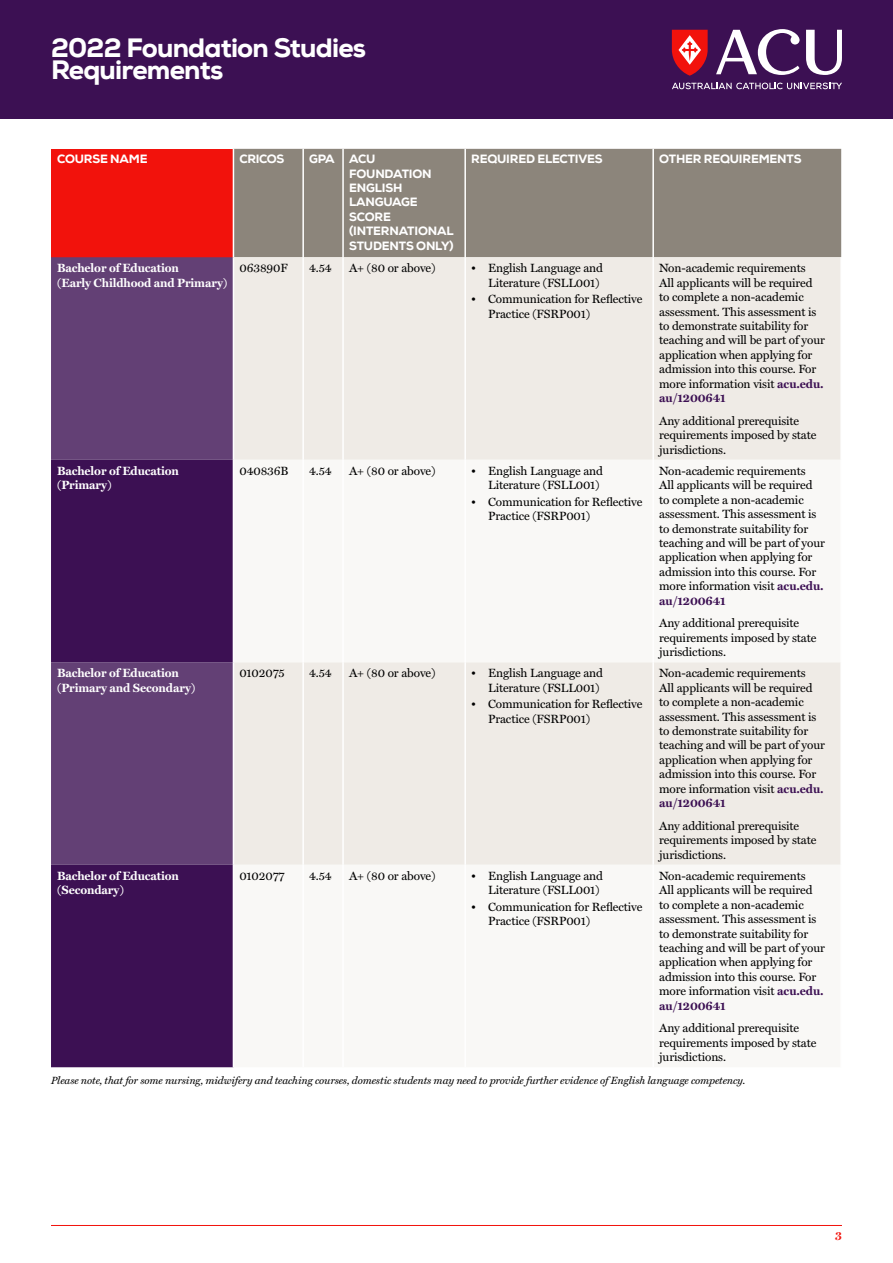
<style>
.page{position:relative;width:893px;height:1263px;background:#fff}
.page>*{position:absolute;margin:0;border:0;box-sizing:border-box;transform-origin:0 0}
.t1{font:800 26.55px/22.6px "Nexa";letter-spacing:-.03em;color:#fff}
.t2{font:12px/14.4px "Miller Text";letter-spacing:-.01em;color:#000}
.t3{font:700 12px/14.4px "Miller Text";letter-spacing:-.01em;color:#fff}
.t4{font:800 12px/14.4px "Nexa";letter-spacing:-.015em;color:#fff}
.t5{font:700 11.25px "Miller Text";color:#f2120c}
.t6{font:italic 10.5px "Miller Text";letter-spacing:-.01em;color:#000}
.s1{font-weight:700;color:#3c1053}
</style>
<div class="page">
<div style="left:0;top:0;width:893px;height:118px;background:#3c1053"></div>
<hr style="left:51px;top:1225px;width:791px;height:1px;background:#f2120c">
<svg style="left:672px;top:30px;width:36px;height:46px"></svg>
<svg style="left:672px;top:83px;width:170px;height:6px"></svg>
<svg style="left:806px;top:30px;width:36px;height:45px"></svg>
<svg style="left:716px;top:29px;width:83px;height:46px"></svg>
<div style="left:51px;top:149px;width:182px;height:108px;background:#f2120c"></div>
<div style="left:234px;top:149px;width:607px;height:108px;background:#8c857b"></div>
<div style="left:51px;top:257px;width:182px;height:203px;background:#634075"></div>
<div style="left:234px;top:257px;width:606px;height:203px;background:#efebe6"></div>
<svg style="left:51px;top:460px;width:182px;height:607px;fill:#3c1053"></svg>
<div style="left:234px;top:662px;width:606px;height:203px;background:#efebe6"></div>
<hr style="left:302px;top:257px;width:2px;height:203px;background:#fff">
<hr style="left:342px;top:257px;width:2px;height:203px;background:#fff">
<hr style="left:464px;top:257px;width:2px;height:203px;background:#fff">
<hr style="left:652px;top:257px;width:2px;height:203px;background:#fff">
<hr style="left:302px;top:662px;width:2px;height:203px;background:#fff">
<hr style="left:342px;top:662px;width:2px;height:203px;background:#fff">
<hr style="left:464px;top:662px;width:2px;height:203px;background:#fff">
<hr style="left:652px;top:662px;width:2px;height:203px;background:#fff">
<hr style="left:302px;top:149px;width:2px;height:108px;background:#fff">
<hr style="left:342px;top:149px;width:2px;height:108px;background:#fff">
<hr style="left:464px;top:149px;width:2px;height:108px;background:#fff">
<hr style="left:652px;top:149px;width:2px;height:108px;background:#fff">
<h1 class="t1" style="left:51px;top:36px;width:317px">2022 Foundation Studies<br>Requirements</h1>
<p class="t4" style="left:57px;top:152px;width:92px">COURSE NAME</p>
<p class="t4" style="left:239px;top:152px;width:46px">CRICOS</p>
<p class="t4" style="left:349px;top:152px;width:106px;text-indent:-40px">GPA ACU<br>FOUNDATION<br>ENGLISH<br>LANGUAGE<br>SCORE (INTERNATIONAL<br>STUDENTS ONLY)</p>
<p class="t4" style="left:471px;top:152px;width:133px">REQUIRED ELECTIVES</p>
<p class="t4" style="left:659px;top:152px;width:144px">OTHER REQUIREMENTS</p>
<p class="t3" style="left:57px;top:261px;width:172px">Bachelor of Education<br>(Early Childhood and Primary)</p>
<p class="t2" style="left:239px;top:260px;width:50px">063890F</p>
<p class="t2" style="left:309px;top:260px;width:24px">4.54</p>
<p class="t2" style="left:349px;top:260px;width:88px">A+ (80 or above)</p>
<p class="t2" style="left:488px;top:260px;width:116px;text-indent:-17px">• English Language and<br>Literature (FSLL001)</p>
<p class="t2" style="left:488px;top:291px;width:156px;text-indent:-17px">• Communication for Reflective<br>Practice (FSRP001)</p>
<p class="t2" style="left:659px;top:260px;width:167px">Non-academic requirements<br>All applicants will be required to complete a non-academic assessment. This assessment is to demonstrate suitability for teaching and will be part of your application when applying for admission into this course. For more information visit <span class="s1">acu.edu. au/1200641</span></p>
<p class="t2" style="left:659px;top:413px;width:159px">Any additional prerequisite requirements imposed by state jurisdictions.</p>
<p class="t3" style="left:57px;top:463px;width:123px">Bachelor of Education (Primary)</p>
<p class="t2" style="left:239px;top:463px;width:51px">040836B</p>
<p class="t2" style="left:309px;top:463px;width:24px">4.54</p>
<p class="t2" style="left:349px;top:463px;width:88px">A+ (80 or above)</p>
<p class="t2" style="left:488px;top:463px;width:116px;text-indent:-17px">• English Language and<br>Literature (FSLL001)</p>
<p class="t2" style="left:488px;top:494px;width:156px;text-indent:-17px">• Communication for Reflective<br>Practice (FSRP001)</p>
<p class="t3" style="left:57px;top:665px;width:140px">Bachelor of Education (Primary and Secondary)</p>
<p class="t2" style="left:239px;top:665px;width:47px">0102075</p>
<p class="t2" style="left:309px;top:665px;width:24px">4.54</p>
<p class="t2" style="left:349px;top:665px;width:88px">A+ (80 or above)</p>
<p class="t2" style="left:488px;top:665px;width:116px;text-indent:-17px">• English Language and<br>Literature (FSLL001)</p>
<p class="t2" style="left:488px;top:696px;width:156px;text-indent:-17px">• Communication for Reflective<br>Practice (FSRP001)</p>
<p class="t2" style="left:659px;top:463px;width:167px">Non-academic requirements<br>All applicants will be required to complete a non-academic assessment. This assessment is to demonstrate suitability for teaching and will be part of your application when applying for admission into this course. For more information visit <span class="s1">acu.edu. au/1200641</span></p>
<p class="t2" style="left:659px;top:615px;width:159px">Any additional prerequisite requirements imposed by state jurisdictions.</p>
<p class="t2" style="left:659px;top:665px;width:167px">Non-academic requirements<br>All applicants will be required to complete a non-academic assessment. This assessment is to demonstrate suitability for teaching and will be part of your application when applying for admission into this course. For more information visit <span class="s1">acu.edu. au/1200641</span></p>
<p class="t2" style="left:659px;top:818px;width:159px">Any additional prerequisite requirements imposed by state jurisdictions.</p>
<p class="t3" style="left:57px;top:868px;width:123px">Bachelor of Education (Secondary)</p>
<p class="t2" style="left:239px;top:868px;width:47px">0102077</p>
<p class="t2" style="left:309px;top:868px;width:24px">4.54</p>
<p class="t2" style="left:349px;top:868px;width:88px">A+ (80 or above)</p>
<p class="t2" style="left:488px;top:868px;width:116px;text-indent:-17px">• English Language and<br>Literature (FSLL001)</p>
<p class="t2" style="left:488px;top:899px;width:156px;text-indent:-17px">• Communication for Reflective<br>Practice (FSRP001)</p>
<p class="t2" style="left:659px;top:868px;width:167px">Non-academic requirements<br>All applicants will be required to complete a non-academic assessment. This assessment is to demonstrate suitability for teaching and will be part of your application when applying for admission into this course. For more information visit <span class="s1">acu.edu. au/1200641</span></p>
<p class="t2" style="left:659px;top:1020px;width:159px">Any additional prerequisite requirements imposed by state jurisdictions.</p>
<p class="t6" style="left:51px;top:1072px;width:696px">Please note, that for some nursing, midwifery and teaching courses, domestic students may need to provide further evidence of English language competency.</p>
<p class="t5" style="left:835px;top:1227px;width:8px">3</p>
</div>
